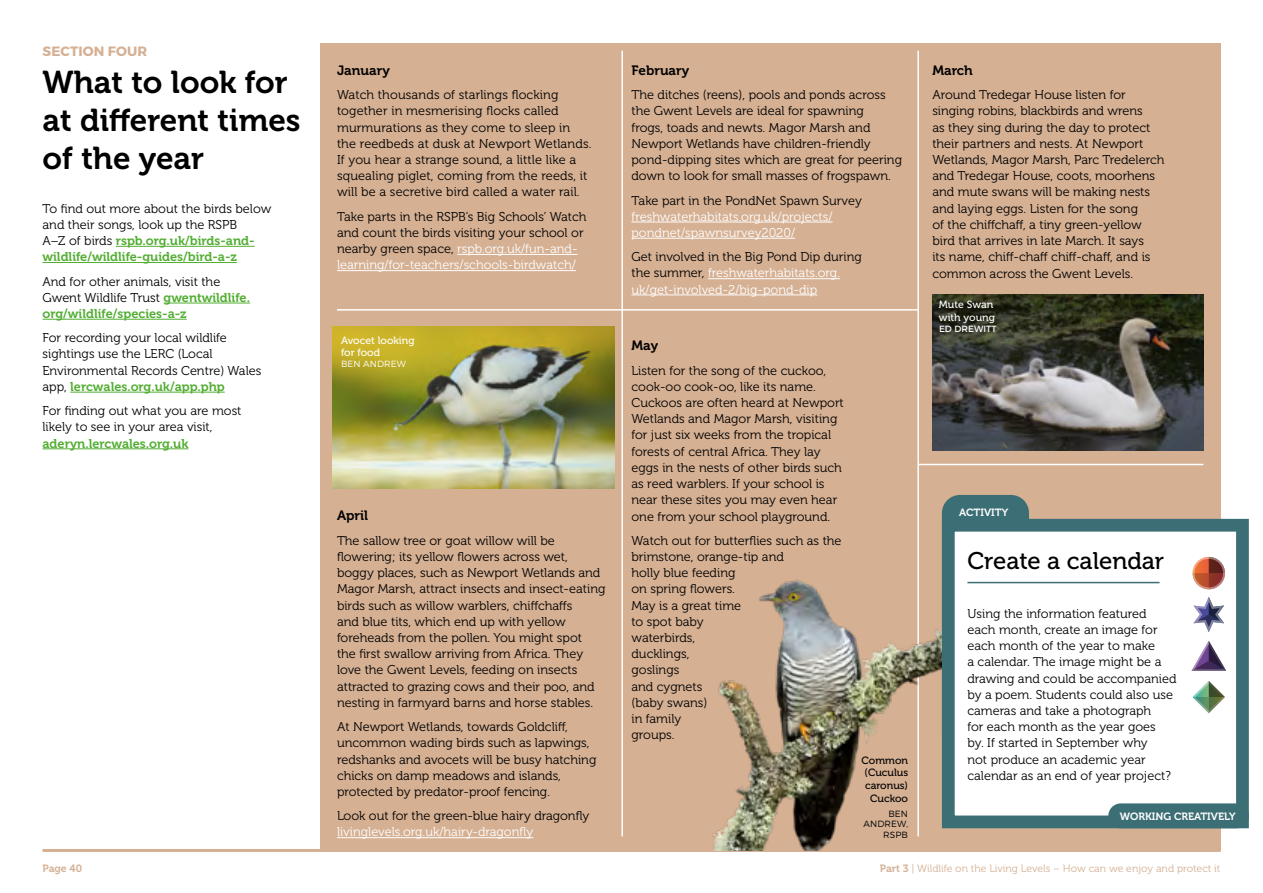
<style>
.page{position:relative;width:1263px;height:893px;background:#fff}
.page>*{position:absolute;margin:0;border:0;box-sizing:border-box;transform-origin:0 0}
.t1{font:31.5px/37.8px "Museo 700";color:#000}
.t2{font:24px "Museo 500";color:#000}
.t3{font:13.5px "Museo 700";color:#000}
.t4{font:700 13.5px "Montserrat";letter-spacing:.01em;color:#d5b093}
.t5{font:12.75px/16.2px "Museo 300";color:#000}
.t6{font:12.75px/16.2px "Museo 300";color:#fff}
.t7{font:12.75px/16.2px "Museo 700";color:#52ae32}
.t8{font:10.5px "Museo 300";color:#d5b093}
.t9{font:10.5px/12.6px "Museo 500";color:#fff}
.t10{font:10.5px/12.6px "Museo 500";color:#000;text-align:right}
.t11{font:10.5px "Museo 700";color:#fff}
.t12{font:10.5px "Museo 700";color:#d5b093}
.t13{font:300 9px/10.8px "Montserrat";letter-spacing:.01em;color:#000;text-align:right}
.t14{font:300 9px "Montserrat";letter-spacing:.01em;color:#fff}
.t15{font:9px "Montserrat";letter-spacing:.01em;color:#fff}
.s1{font-family:"Museo 300";color:#000}
.s2{font-family:"Museo 700";color:#52ae32}
.s3{color:#fff}
.s4{color:#000}
.s5{font-family:"Museo 700"}
</style>
<div class="page">
<div style="left:320px;top:43px;width:900px;height:807px;background:#d5b093"></div>
<hr style="left:43px;top:849px;width:1177px;height:3px;background:#d5b093">
<hr style="left:457px;top:254px;width:120px;height:1px;background:#fff">
<hr style="left:337px;top:270px;width:239px;height:1px;background:#fff">
<hr style="left:337px;top:837px;width:196px;height:1px;background:#fff">
<hr style="left:631px;top:222px;width:201px;height:1px;background:#fff">
<hr style="left:631px;top:238px;width:164px;height:1px;background:#fff">
<hr style="left:708px;top:278px;width:132px;height:1px;background:#fff">
<hr style="left:631px;top:295px;width:186px;height:1px;background:#fff">
<hr style="left:337px;top:309px;width:581px;height:2px;background:#fff">
<hr style="left:918px;top:464px;width:285px;height:1px;background:#fff">
<hr style="left:621px;top:51px;width:2px;height:785px;background:#fff">
<hr style="left:917px;top:51px;width:2px;height:785px;background:#fff">
<hr style="left:116px;top:246px;width:139px;height:1px;background:#52ae32">
<hr style="left:43px;top:262px;width:194px;height:1px;background:#52ae32">
<hr style="left:164px;top:303px;width:86px;height:1px;background:#52ae32">
<hr style="left:43px;top:319px;width:144px;height:1px;background:#52ae32">
<hr style="left:70px;top:392px;width:155px;height:1px;background:#52ae32">
<hr style="left:43px;top:448px;width:145px;height:1px;background:#52ae32">
<div style="left:942px;top:495px;width:87px;height:259px;background:#3c6e75;border-radius:18px"></div>
<div style="left:948px;top:525px;width:294px;height:297px;background:#fff"></div>
<hr style="left:967px;top:582px;width:192px;height:1px;background:#3c6e75">
<div style="left:942px;top:519px;width:307px;height:309px;border:13px solid #3c6e75"></div>
<div style="left:1108px;top:803px;width:141px;height:25px;background:#3c6e75;border-radius:12px"></div>
<svg style="left:1192px;top:557px;width:33px;height:32px"></svg>
<svg style="left:1191px;top:641px;width:35px;height:30px"></svg>
<svg style="left:1193px;top:597px;width:31px;height:35px"></svg>
<svg style="left:1192px;top:681px;width:33px;height:32px"></svg>
<img style="left:333px;top:326px;width:281px;height:162px">
<img style="left:932px;top:294px;width:271px;height:156px">
<img style="left:712px;top:577px;width:230px;height:273px">
<p class="t4" style="left:43px;top:42px;width:106px">SECTION FOUR</p>
<h1 class="t1" style="left:43px;top:64px;width:260px">What to look for at different times of the year</h1>
<p class="t5" style="left:43px;top:200px;width:230px">To find out more about the birds below and their songs, look up the RSPB</p>
<p class="t7" style="left:43px;top:233px;width:214px"><span class="s1">A−Z of birds</span> rspb.org.uk/birds-and&shy;wildlife/wildlife-guides/bird-a-z</p>
<p class="t5" style="left:43px;top:273px;width:209px">And for other animals, visit the<br>Gwent Wildlife Trust <span class="s2">gwentwildlife.</span></p>
<p class="t7" style="left:43px;top:306px;width:146px">org/wildlife/species-a-z</p>
<p class="t5" style="left:43px;top:330px;width:220px">For recording your local wildlife sightings use the LERC (Local<br>Environmental Records Centre) Wales</p>
<p class="t7" style="left:43px;top:379px;width:184px"><span class="s1">app,</span> lercwales.org.uk/app.php</p>
<p class="t5" style="left:43px;top:403px;width:201px">For finding out what you are most likely to see in your area visit,</p>
<p class="t7" style="left:43px;top:435px;width:147px">aderyn.lercwales.org.uk</p>
<p class="t3" style="left:337px;top:63px;width:54px">January</p>
<p class="t5" style="left:337px;top:87px;width:256px">Watch thousands of starlings flocking together in mesmerising flocks called murmurations as they come to sleep in the reedbeds at dusk at Newport Wetlands.<br>If you hear a strange sound, a little like a squealing piglet, coming from the reeds, it will be a secretive bird called a water rail.</p>
<p class="t5" style="left:337px;top:209px;width:251px">Take parts in the RSPB’s Big Schools’ Watch and count the birds visiting your school or nearby green space, <span class="s3">rspb.org.uk/fun-and&shy;learning/for-teachers/schools-birdwatch/</span></p>
<p class="t9" style="left:341px;top:334px;width:75px">Avocet looking for food</p>
<p class="t14" style="left:341px;top:358px;width:66px">BEN ANDREW</p>
<p class="t3" style="left:337px;top:508px;width:33px">April</p>
<p class="t5" style="left:337px;top:533px;width:270px">The sallow tree or goat willow will be flowering; its yellow flowers across wet, boggy places, such as Newport Wetlands and Magor Marsh, attract insects and insect-eating birds such as willow warblers, chiffchaffs<br>and blue tits, which end up with yellow foreheads from the pollen. You might spot<br>the first swallow arriving from Africa. They love the Gwent Levels, feeding on insects attracted to grazing cows and their poo, and nesting in farmyard barns and horse stables.</p>
<p class="t5" style="left:337px;top:719px;width:261px">At Newport Wetlands, towards Goldcliff, uncommon wading birds such as lapwings, redshanks and avocets will be busy hatching chicks on damp meadows and islands, protected by predator-proof fencing.</p>
<p class="t5" style="left:337px;top:808px;width:254px">Look out for the green-blue hairy dragonfly</p>
<p class="t6" style="left:337px;top:824px;width:198px">livinglevels.org.uk/hairy-dragonfly</p>
<p class="t3" style="left:631px;top:63px;width:59px">February</p>
<p class="t5" style="left:631px;top:87px;width:272px">The ditches (reens), pools and ponds across the Gwent Levels are ideal for spawning<br>frogs, toads and newts. Magor Marsh and Newport Wetlands have children-friendly pond-dipping sites which are great for peering down to look for small masses of frogspawn.</p>
<p class="t5" style="left:631px;top:192px;width:232px">Take part in the PondNet Spawn Survey</p>
<p class="t6" style="left:631px;top:209px;width:203px">freshwaterhabitats.org.uk/projects/ pondnet/spawnsurvey2020/</p>
<p class="t6" style="left:631px;top:249px;width:232px"><span class="s4">Get involved in the Big Pond Dip during the summer,</span> freshwaterhabitats.org. uk/get-involved-2/big-pond-dip</p>
<p class="t3" style="left:631px;top:338px;width:28px">May</p>
<p class="t5" style="left:631px;top:362px;width:214px">Listen for the song of the cuckoo, cook-oo cook-oo, like its name.<br>Cuckoos are often heard at Newport Wetlands and Magor Marsh, visiting for just six weeks from the tropical forests of central Africa. They lay eggs in the nests of other birds such as reed warblers. If your school is near these sites you may even hear one from your school playground.</p>
<p class="t5" style="left:631px;top:533px;width:212px">Watch out for butterflies such as the brimstone, orange-tip and<br>holly blue feeding<br>on spring flowers.<br>May is a great time<br>to spot baby<br>waterbirds,<br>ducklings,<br>goslings<br>and cygnets<br>(baby swans)<br>in family<br>groups.</p>
<p class="t10" style="left:861px;top:754px;width:48px">Common (Cuculus caronus)<br>Cuckoo</p>
<p class="t13" style="left:863px;top:808px;width:46px">BEN<br>ANDREW,<br>RSPB</p>
<p class="t3" style="left:932px;top:63px;width:42px">March</p>
<p class="t5" style="left:932px;top:87px;width:234px">Around Tredegar House listen for singing robins, blackbirds and wrens<br>as they sing during the day to protect their partners and nests. At Newport Wetlands, Magor Marsh, Parc Tredelerch and Tredegar House, coots, moorhens and mute swans will be making nests and laying eggs. Listen for the song<br>of the chiffchaff, a tiny green-yellow bird that arrives in late March. It says<br>its name, chiff-chaff chiff-chaff, and is common across the Gwent Levels.</p>
<p class="t9" style="left:939px;top:298px;width:58px">Mute Swan with young</p>
<p class="t15" style="left:939px;top:323px;width:59px">ED DREWITT</p>
<p class="t11" style="left:959px;top:506px;width:51px">ACTIVITY</p>
<h2 class="t2" style="left:967px;top:548px;width:198px">Create a calendar</h2>
<p class="t5" style="left:967px;top:605px;width:211px">Using the information featured each month, create an image for each month of the year to make<br>a calendar. The image might be a drawing and could be accompanied by a poem. Students could also use cameras and take a photograph<br>for each month as the year goes<br>by. If started in September why<br>not produce an academic year calendar as an end of year project?</p>
<p class="t11" style="left:1120px;top:810px;width:117px">WORKING CREATIVELY</p>
<p class="t12" style="left:43px;top:862px;width:41px">Page 40</p>
<p class="t8" style="left:880px;top:862px;width:342px"><span class="s5">Part 3</span> | Wildlife on the Living Levels – How can we enjoy and protect it</p>
</div>
